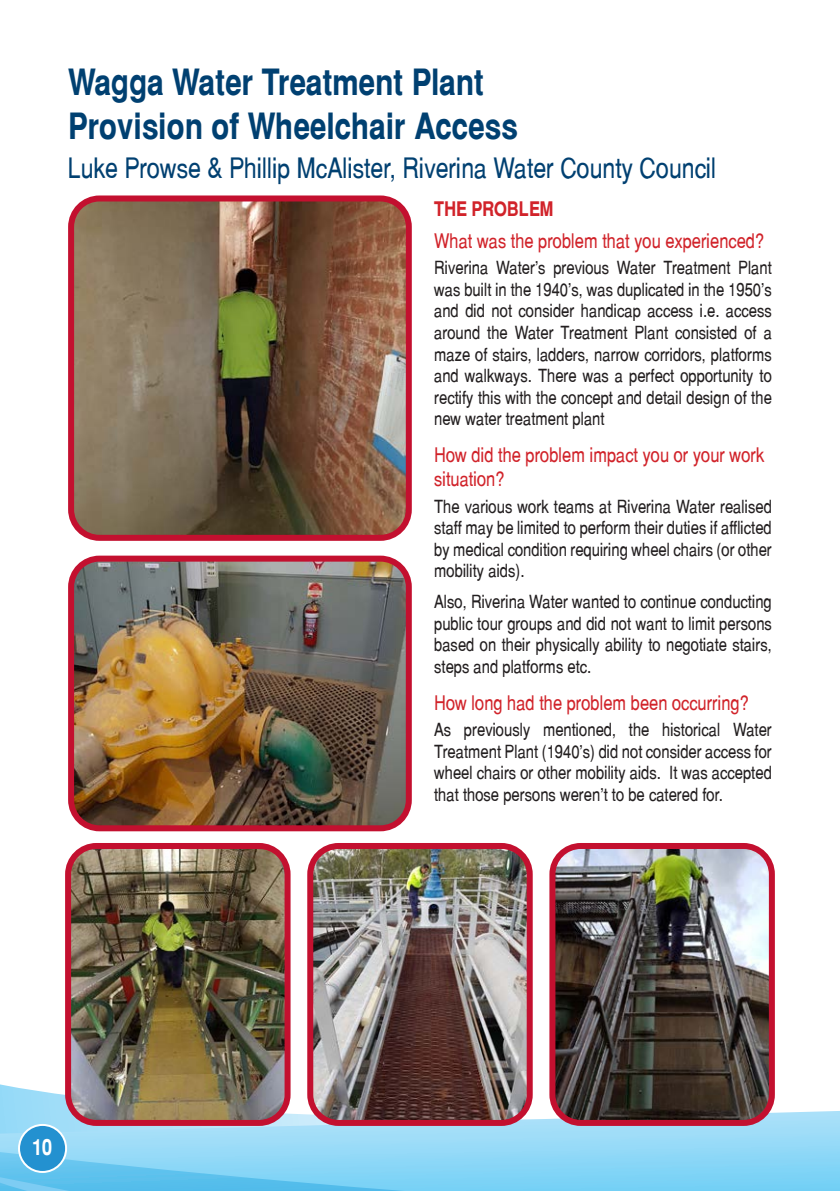
<style>
.page{position:relative;width:840px;height:1191px;background:#fff}
.page>*{position:absolute;margin:0;border:0;box-sizing:border-box;transform-origin:0 0}
.t1{font:700 36px/43.2px "Switzerland Narrow";color:#004071}
.t2{font:28px "Switzerland Narrow Plain";color:#004071}
.t3{font:700 22px "Switzerland Narrow";color:#fff}
.t4{font:20px/24px "Switzerland Narrow Plain";color:#d1232a}
.t5{font:700 20px "Switzerland Narrow";color:#d1232a}
.t6{font:18px/21.6px "Switzerland Narrow Plain";color:#231f20;text-align:justify}
</style>
<div class="page">
<svg style="left:0;top:1087px;width:839px;height:60px;background:#ace1f8"></svg>
<svg style="left:0;top:1147px;width:839px;height:44px;background:#7fd1f4"></svg>
<div style="left:19px;top:1125px;width:47px;height:47px;background:#2391d0;border-radius:50%"></div>
<div style="left:18px;top:1124px;width:49px;height:49px;border:2px solid #fff;border-radius:50%"></div>
<img style="left:552px;top:850px;width:219px;height:273px">
<div style="left:549px;top:843px;width:225px;height:283px;border:6px solid #c3102f;border-radius:28px"></div>
<img style="left:310px;top:850px;width:219px;height:273px">
<div style="left:307px;top:843px;width:225px;height:283px;border:6px solid #c3102f;border-radius:28px"></div>
<img style="left:75px;top:202px;width:329px;height:332px">
<div style="left:68px;top:195px;width:343px;height:346px;border:6px solid #c3102f;border-radius:28px"></div>
<img style="left:75px;top:562px;width:333px;height:262px">
<div style="left:68px;top:555px;width:343px;height:276px;border:6px solid #c3102f;border-radius:28px"></div>
<img style="left:68px;top:850px;width:219px;height:273px">
<div style="left:65px;top:843px;width:225px;height:283px;border:6px solid #c3102f;border-radius:28px"></div>
<h1 class="t1" style="left:68px;top:61px;width:451px">Wagga Water Treatment Plant<br>Provision of Wheelchair Access</h1>
<h2 class="t2" style="left:68px;top:151px;width:649px">Luke Prowse &amp; Phillip McAlister, Riverina Water County Council</h2>
<p class="t5" style="left:434px;top:197px;width:121px">THE PROBLEM</p>
<p class="t4" style="left:434px;top:229px;width:331px">What was the problem that you experienced?</p>
<p class="t6" style="left:434px;top:257px;width:339px">Riverina Water’s previous Water Treatment Plant was built in the 1940’s, was duplicated in the 1950’s and did not consider handicap access i.e. access around the Water Treatment Plant consisted of a maze of stairs, ladders, narrow corridors, platforms and walkways. There was a perfect opportunity to rectify this with the concept and detail design of the new water treatment plant</p>
<p class="t4" style="left:434px;top:443px;width:331px">How did the problem impact you or your work situation?</p>
<p class="t6" style="left:434px;top:495px;width:339px">The various work teams at Riverina Water realised staff may be limited to perform their duties if afflicted by medical condition requiring wheel chairs (or other mobility aids).</p>
<p class="t6" style="left:434px;top:590px;width:339px">Also, Riverina Water wanted to continue conducting public tour groups and did not want to limit persons based on their physically ability to negotiate stairs, steps and platforms etc.</p>
<p class="t4" style="left:434px;top:690px;width:316px">How long had the problem been occurring?</p>
<p class="t6" style="left:434px;top:718px;width:339px">As previously mentioned, the historical Water Treatment Plant (1940’s) did not consider access for wheel chairs or other mobility aids. It was accepted that those persons weren’t to be catered for.</p>
<p class="t3" style="left:32px;top:1134px;width:22px">10</p>
</div>
